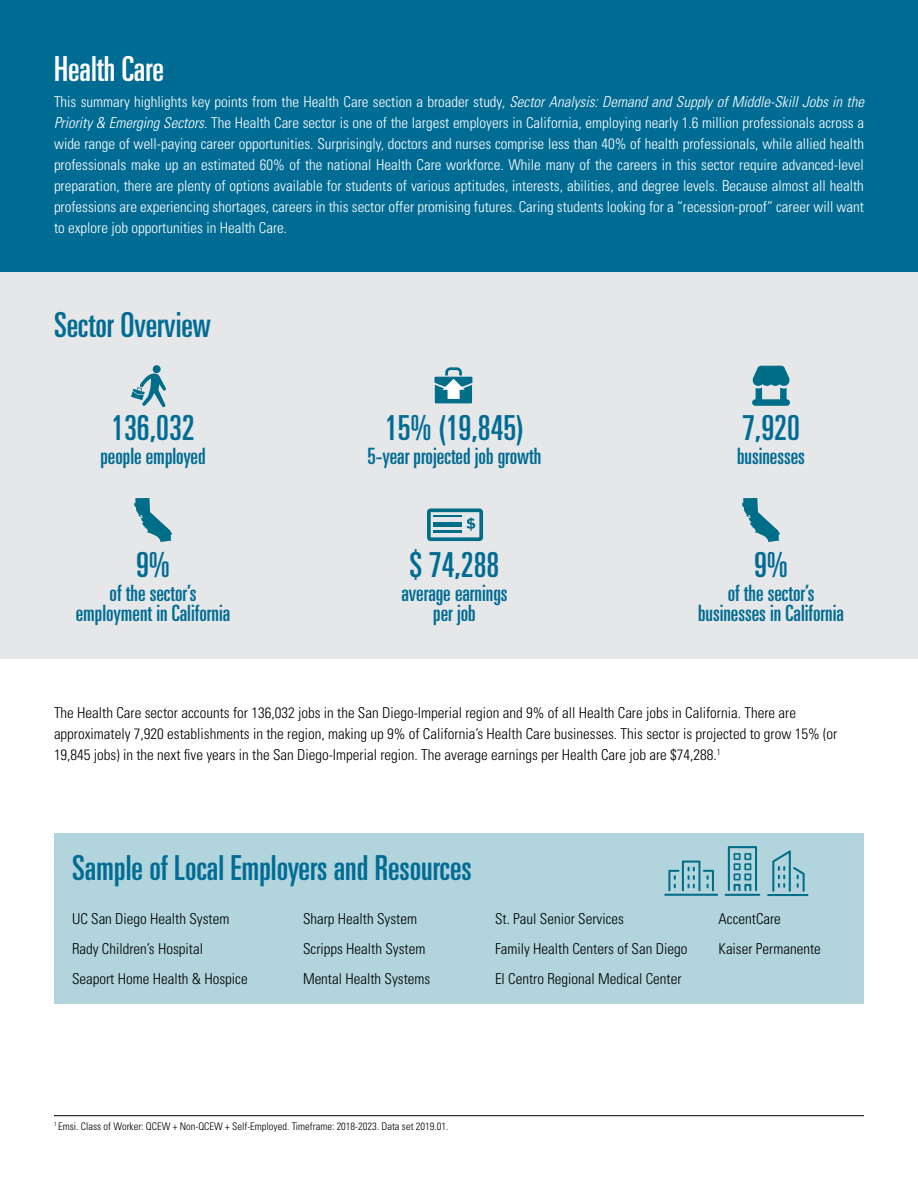
<style>
.page{position:relative;width:918px;height:1188px;background:#fff}
.page>*{position:absolute;margin:0;border:0;box-sizing:border-box;transform-origin:0 0}
.t1{font:ultra-condensed 34.5px "Univers";color:#006c94}
.t2{font:ultra-condensed 34.5px "Univers";color:#fff}
.t3{font:ultra-condensed 22.5px "Univers";color:#006c94}
.t4{font:300 condensed 15px/21px "Univers";color:#fff;text-align:justify}
.t5{font:300 condensed 15px/21px "Univers";color:#000}
.t6{font:300 condensed 10.5px "Univers";color:#000}
.s1{font-style:italic}
</style>
<div class="page">
<hr style="left:54px;top:1115px;width:810px;height:1px;background:#000">
<div style="left:0;top:272px;width:918px;height:387px;background:#e6e7e8"></div>
<svg style="left:131px;top:373px;width:35px;height:34px"></svg>
<div style="left:152px;top:365px;width:9px;height:8px;background:#006d89;border-radius:4px"></div>
<svg style="left:435px;top:367px;width:37px;height:36px"></svg>
<svg style="left:427px;top:508px;width:56px;height:33px"></svg>
<svg style="left:752px;top:366px;width:38px;height:40px"></svg>
<svg style="left:134px;top:498px;width:38px;height:44px"></svg>
<div style="left:0;top:0;width:918px;height:272px;background:#006c94"></div>
<div style="left:54px;top:833px;width:810px;height:171px;background:#b1d4dd"></div>
<svg style="left:668px;top:861px;width:46px;height:30px"></svg>
<hr style="left:664px;top:894px;width:54px;height:2px;background:#006d89">
<hr style="left:725px;top:894px;width:35px;height:2px;background:#006d89">
<svg style="left:728px;top:846px;width:29px;height:45px"></svg>
<hr style="left:767px;top:894px;width:41px;height:2px;background:#006d89">
<svg style="left:772px;top:850px;width:33px;height:42px"></svg>
<svg style="left:742px;top:498px;width:38px;height:44px"></svg>
<h1 class="t2" style="left:54px;top:50px;width:111px">Health Care</h1>
<p class="t4" style="left:54px;top:91px;width:812px">This summary highlights key points from the Health Care section a broader study, <span class="s1">Sector Analysis: Demand and Supply of Middle-Skill Jobs in the Priority &amp; Emerging Sectors.</span> The Health Care sector is one of the largest employers in California, employing nearly 1.6 million professionals across a wide range of well-paying career opportunities. Surprisingly, doctors and nurses comprise less than 40% of health professionals, while allied health professionals make up an estimated 60% of the national Health Care workforce. While many of the careers in this sector require advanced-level preparation, there are plenty of options available for students of various aptitudes, interests, abilities, and degree levels. Because almost all health professions are experiencing shortages, careers in this sector offer promising futures. Caring students looking for a “recession-proof” career will want to explore job opportunities in Health Care.</p>
<h1 class="t1" style="left:54px;top:305px;width:159px">Sector Overview</h1>
<h1 class="t1" style="left:111px;top:408px;width:85px">136,032</h1>
<h1 class="t1" style="left:385px;top:408px;width:141px">15% (19,845)</h1>
<h1 class="t1" style="left:742px;top:408px;width:59px">7,920</h1>
<h2 class="t3" style="left:100px;top:443px;width:107px">people employed</h2>
<h2 class="t3" style="left:368px;top:443px;width:175px">5-year projected job growth</h2>
<h2 class="t3" style="left:737px;top:443px;width:69px">businesses</h2>
<h1 class="t1" style="left:136px;top:546px;width:35px">9%</h1>
<h1 class="t1" style="left:410px;top:546px;width:91px">$ 74,288</h1>
<h1 class="t1" style="left:754px;top:546px;width:35px">9%</h1>
<h2 class="t3" style="left:110px;top:581px;width:88px">of the sector’s</h2>
<h2 class="t3" style="left:402px;top:581px;width:107px">average earnings</h2>
<h2 class="t3" style="left:728px;top:581px;width:88px">of the sector’s</h2>
<h2 class="t3" style="left:76px;top:600px;width:156px">employment in California</h2>
<h2 class="t3" style="left:433px;top:600px;width:44px">per job</h2>
<h2 class="t3" style="left:698px;top:600px;width:147px">businesses in California</h2>
<p class="t5" style="left:54px;top:702px;width:785px">The Health Care sector accounts for 136,032 jobs in the San Diego-Imperial region and 9% of all Health Care jobs in California. There are approximately 7,920 establishments in the region, making up 9% of California’s Health Care businesses. This sector is projected to grow 15% (or<br>19,845 jobs) in the next five years in the San Diego-Imperial region. The average earnings per Health Care job are $74,288.<sup>1</sup></p>
<h1 class="t1" style="left:72px;top:849px;width:401px">Sample of Local Employers and Resources</h1>
<p class="t5" style="left:72px;top:908px;width:159px">UC San Diego Health System</p>
<p class="t5" style="left:303px;top:908px;width:116px">Sharp Health System</p>
<p class="t5" style="left:495px;top:908px;width:131px">St. Paul Senior Services</p>
<p class="t5" style="left:718px;top:908px;width:64px">AccentCare</p>
<p class="t5" style="left:72px;top:938px;width:133px">Rady Children’s Hospital</p>
<p class="t5" style="left:303px;top:938px;width:124px">Scripps Health System</p>
<p class="t5" style="left:495px;top:938px;width:194px">Family Health Centers of San Diego</p>
<p class="t5" style="left:718px;top:938px;width:104px">Kaiser Permanente</p>
<p class="t5" style="left:72px;top:968px;width:177px">Seaport Home Health &amp; Hospice</p>
<p class="t5" style="left:303px;top:968px;width:129px">Mental Health Systems</p>
<p class="t5" style="left:495px;top:968px;width:188px">El Centro Regional Medical Center</p>
<p class="t6" style="left:54px;top:1120px;width:396px"><sup>1</sup> Emsi. Class of Worker: QCEW + Non-QCEW + Self-Employed. Timeframe: 2018-2023. Data set 2019.01.</p>
</div>
